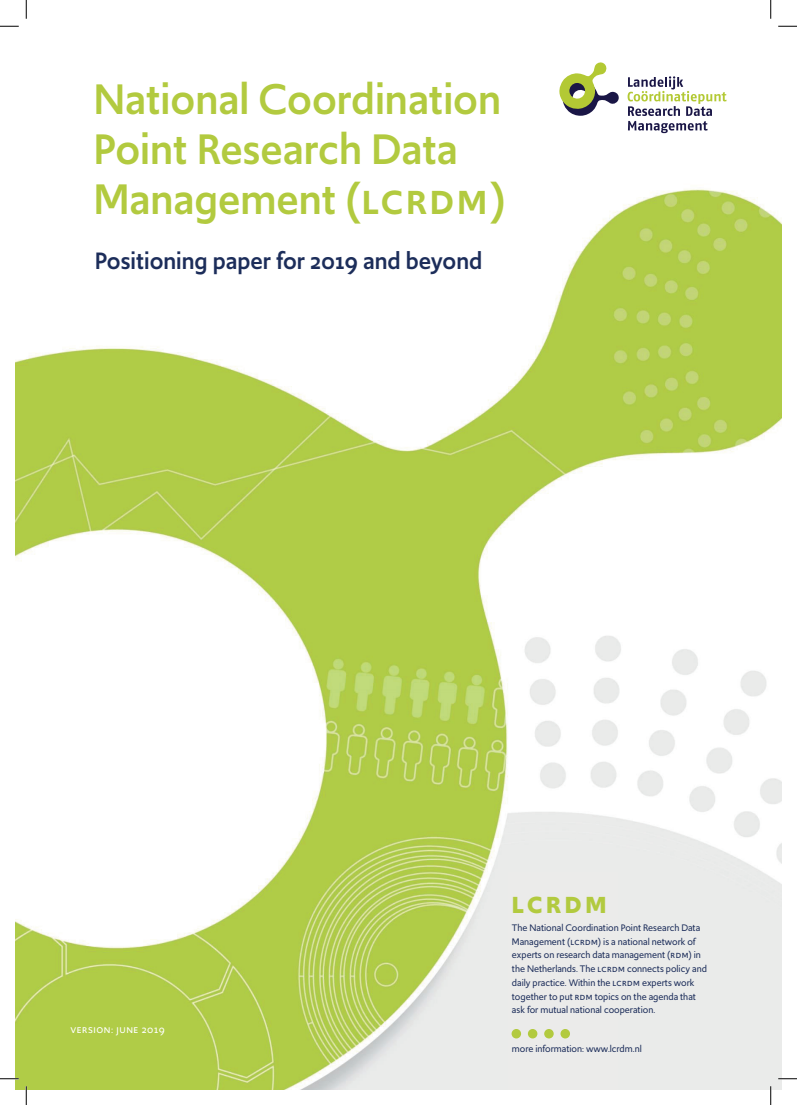
<style>
.page{position:relative;width:797px;height:1105px;background:#fff}
.page>*{position:absolute;margin:0;border:0;box-sizing:border-box;transform-origin:0 0}
.t1{font:500 45px/50px "Upgrade";color:#b2ca3f}
.t2{font:600 31.25px "Upgrade";letter-spacing:.1em;color:#b2ca3f}
.t3{font:500 25px "Upgrade";color:#1c2d5a}
.t4{font:13.75px "Upgrade";color:#1c2d5a}
.t5{font:11.25px "Upgrade";letter-spacing:.05em;color:#fff}
.t6{font:10px/13.8px "Upgrade";color:#1c2d5a}
</style>
<div class="page">
<img style="left:16px;top:16px;width:765px;height:1073px">
<div style="left:508px;top:872px;width:109px;height:217px;background:#ebebea"></div>
<div style="left:549px;top:52px;width:221px;height:98px;background:#fff"></div>
<svg style="left:559px;top:62px;width:59px;height:54px"></svg>
<svg style="left:627px;top:76px;width:99px;height:57px"></svg>
<div style="left:511px;top:1029px;width:10px;height:9px;background:#b2ca3f;border-radius:50%"></div>
<div style="left:528px;top:1029px;width:9px;height:9px;background:#b2ca3f;border-radius:50%"></div>
<div style="left:544px;top:1029px;width:9px;height:9px;background:#b2ca3f;border-radius:50%"></div>
<div style="left:560px;top:1029px;width:10px;height:9px;background:#b2ca3f;border-radius:50%"></div>
<svg style="left:0;top:25px;width:19px;height:2px"></svg>
<svg style="left:778px;top:25px;width:19px;height:2px"></svg>
<svg style="left:0;top:1078px;width:19px;height:1px"></svg>
<svg style="left:778px;top:1078px;width:19px;height:1px"></svg>
<svg style="left:25px;top:0;width:2px;height:19px"></svg>
<svg style="left:25px;top:1086px;width:2px;height:19px"></svg>
<svg style="left:770px;top:0;width:1px;height:19px"></svg>
<svg style="left:770px;top:1086px;width:1px;height:19px"></svg>
<h1 class="t1" style="left:94px;top:74px;width:414px">National Coordination<br>Point Research Data<br>Management (lcrdm)</h1>
<h3 class="t3" style="left:95px;top:244px;width:389px">Positioning paper for 2019 and beyond</h3>
<p class="t5" style="left:71px;top:1022px;width:96px">version: june 2019</p>
<h2 class="t2" style="left:511px;top:881px;width:97px">lcrdm</h2>
<p class="t6" style="left:512px;top:921px;width:196px">The National Coordination Point Research Data Management (lcrdm) is a national network of experts on research data management (rdm) in the Netherlands. The lcrdm connects policy and daily practice. Within the lcrdm experts work together to put rdm topics on the agenda that ask for mutual national cooperation.</p>
<p class="t6" style="left:512px;top:1041px;width:131px">more information: www.lcrdm.nl</p>
<h3 class="t4" style="left:606px;top:999px;width:7px">1</h3>
</div>
